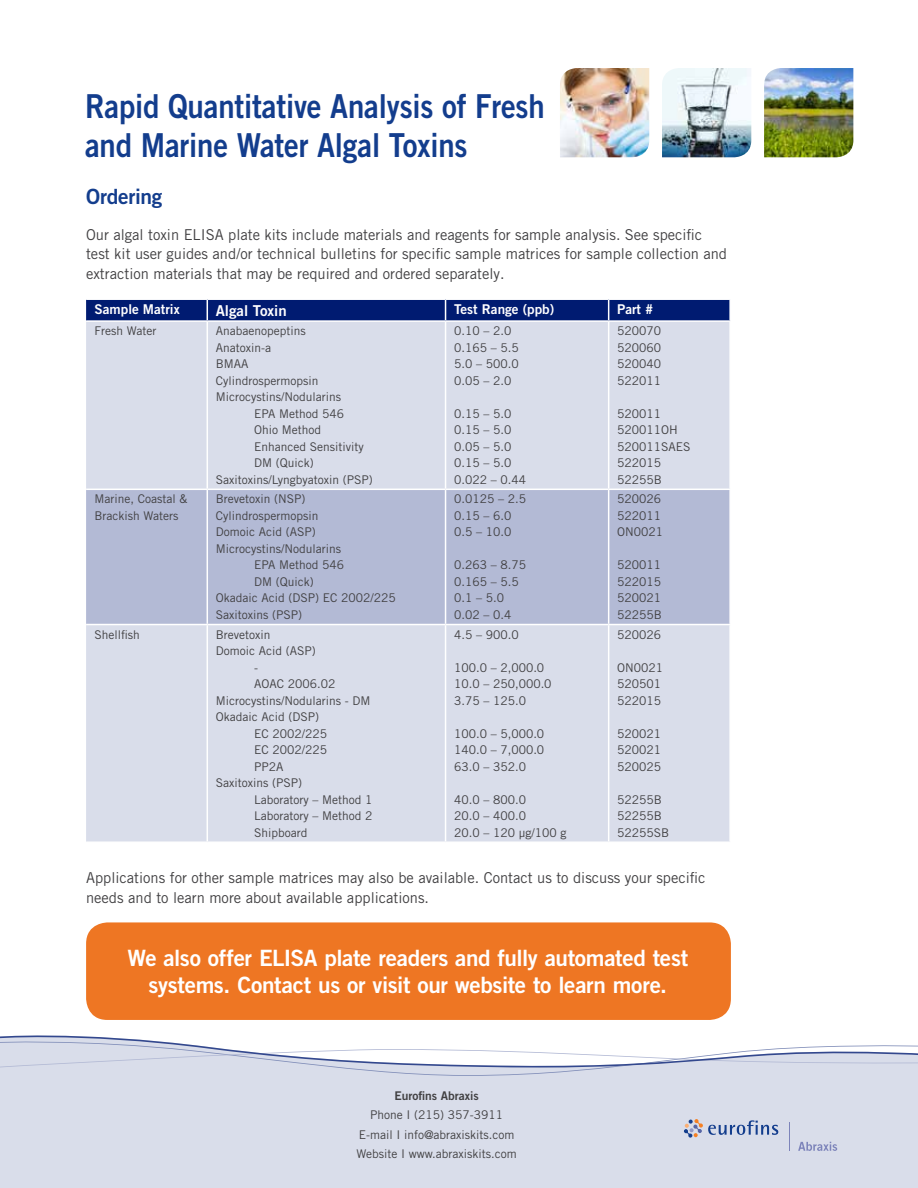
<style>
.page{position:relative;width:918px;height:1188px;background:#fff}
.page>*{position:absolute;margin:0;border:0;box-sizing:border-box;transform-origin:0 0}
.t1{font:33px/39px "Trade Gothic LT Pro Bd 2";letter-spacing:-.005em;color:#133d8d;scale:.89 1}
.t2{font:22.5px/27px "Trade Gothic LT Pro Bd 2";letter-spacing:-.015em;color:#fff;text-align:center}
.t3{font:21px "Trade Gothic LT Pro Bd 2";letter-spacing:-.015em;color:#133d8d}
.t4{font:15px/19.5px "Trade Gothic LT Pro";color:#414042}
.t5{font:15px "Trade Gothic LT Pro Bd 2";color:#fff}
.t6{font:13.5px "Trade Gothic LT Pro Bd 2";color:#fff}
.t7{font:12px/16.5px "Trade Gothic LT Pro";color:#414042}
.t8{font:12px "Trade Gothic LT Pro Bd 2";color:#414042}
</style>
<div class="page">
<div style="left:86px;top:322px;width:643px;height:519px;background:#d9ddea"></div>
<div style="left:86px;top:490px;width:643px;height:134px;background:#b3bad5"></div>
<div style="left:86px;top:299px;width:643px;height:21px;background:#001b71"></div>
<hr style="left:207px;top:322px;width:1px;height:167px;background:#fff">
<hr style="left:445px;top:322px;width:1px;height:167px;background:#fff">
<hr style="left:608px;top:322px;width:1px;height:167px;background:#fff">
<hr style="left:86px;top:489px;width:121px;height:1px;background:#fff">
<hr style="left:207px;top:489px;width:239px;height:1px;background:#fff">
<hr style="left:207px;top:490px;width:1px;height:134px;background:#fff">
<hr style="left:446px;top:489px;width:163px;height:1px;background:#fff">
<hr style="left:445px;top:490px;width:1px;height:134px;background:#fff">
<hr style="left:609px;top:489px;width:122px;height:1px;background:#fff">
<hr style="left:608px;top:490px;width:1px;height:134px;background:#fff">
<hr style="left:86px;top:624px;width:121px;height:1px;background:#fff">
<hr style="left:207px;top:624px;width:239px;height:1px;background:#fff">
<hr style="left:207px;top:625px;width:1px;height:216px;background:#fff">
<hr style="left:446px;top:624px;width:163px;height:1px;background:#fff">
<hr style="left:445px;top:625px;width:1px;height:216px;background:#fff">
<hr style="left:609px;top:624px;width:122px;height:1px;background:#fff">
<hr style="left:608px;top:625px;width:1px;height:216px;background:#fff">
<div style="left:86px;top:922px;width:645px;height:98px;background:#ee7623;border-radius:21px"></div>
<img style="left:764px;top:68px;width:89px;height:89px">
<img style="left:662px;top:68px;width:89px;height:89px">
<img style="left:560px;top:68px;width:89px;height:89px">
<div style="left:0;top:1076px;width:918px;height:112px;background:#d9ddea"></div>
<svg style="left:0;top:1036px;width:918px;height:40px"></svg>
<svg style="left:684px;top:1119px;width:94px;height:19px;background:#b2bad1"></svg>
<svg style="left:789px;top:1122px;width:1px;height:29px"></svg>
<svg style="left:798px;top:1142px;width:39px;height:9px"></svg>
<h1 class="t1" style="left:85px;top:86px;width:518px">Rapid Quantitative Analysis of Fresh and Marine Water Algal Toxins</h1>
<h3 class="t3" style="left:86px;top:183px;width:78px">Ordering</h3>
<p class="t4" style="left:86px;top:225px;width:642px">Our algal toxin ELISA plate kits include materials and reagents for sample analysis. See specific test kit user guides and/or technical bulletins for specific sample matrices for sample collection and extraction materials that may be required and ordered separately.</p>
<p class="t6" style="left:95px;top:301px;width:87px">Sample Matrix</p>
<p class="t5" style="left:216px;top:301px;width:72px">Algal Toxin</p>
<p class="t6" style="left:454px;top:301px;width:102px">Test Range (ppb)</p>
<p class="t6" style="left:617px;top:301px;width:38px">Part #</p>
<p class="t7" style="left:95px;top:323px;width:63px">Fresh Water</p>
<p class="t7" style="left:216px;top:323px;width:92px">Anabaenopeptins</p>
<p class="t7" style="left:216px;top:339px;width:57px">Anatoxin-a</p>
<p class="t7" style="left:216px;top:356px;width:34px">BMAA</p>
<p class="t7" style="left:216px;top:372px;width:104px">Cylindrospermopsin</p>
<p class="t7" style="left:216px;top:389px;width:127px">Microcystins/Nodularins</p>
<p class="t7" style="left:254px;top:405px;width:91px">EPA Method 546</p>
<p class="t7" style="left:254px;top:422px;width:69px">Ohio Method</p>
<p class="t7" style="left:254px;top:438px;width:111px">Enhanced Sensitivity</p>
<p class="t7" style="left:254px;top:455px;width:61px">DM (Quick)</p>
<p class="t7" style="left:216px;top:471px;width:158px">Saxitoxins/Lyngbyatoxin (PSP)</p>
<p class="t7" style="left:454px;top:323px;width:66px">0.10 – 2.0<br>0.165 – 5.5<br>5.0 – 500.0<br>0.05 – 2.0</p>
<p class="t7" style="left:454px;top:405px;width:73px">0.15 – 5.0<br>0.15 – 5.0<br>0.05 – 5.0<br>0.15 – 5.0<br>0.022 – 0.44</p>
<p class="t7" style="left:617px;top:323px;width:45px;text-align:justify">520070<br>520060<br>520040<br>522011</p>
<p class="t7" style="left:617px;top:405px;width:75px">520011<br>520011OH<br>520011SAES<br>522015<br>52255B</p>
<p class="t7" style="left:95px;top:491px;width:94px">Marine, Coastal &amp;<br>Brackish Waters</p>
<p class="t7" style="left:216px;top:491px;width:91px">Brevetoxin (NSP)</p>
<p class="t7" style="left:216px;top:507px;width:104px">Cylindrospermopsin</p>
<p class="t7" style="left:216px;top:524px;width:101px">Domoic Acid (ASP)</p>
<p class="t7" style="left:216px;top:540px;width:127px">Microcystins/Nodularins</p>
<p class="t7" style="left:254px;top:557px;width:91px">EPA Method 546</p>
<p class="t7" style="left:254px;top:573px;width:61px">DM (Quick)</p>
<p class="t7" style="left:216px;top:590px;width:181px">Okadaic Acid (DSP) EC 2002/225</p>
<p class="t7" style="left:216px;top:606px;width:88px">Saxitoxins (PSP)</p>
<p class="t7" style="left:95px;top:626px;width:47px">Shellfish</p>
<p class="t7" style="left:216px;top:626px;width:56px">Brevetoxin</p>
<p class="t7" style="left:216px;top:643px;width:101px">Domoic Acid (ASP)</p>
<p class="t7" style="left:254px;top:659px;width:5px">-</p>
<p class="t7" style="left:254px;top:676px;width:83px">AOAC 2006.02</p>
<p class="t7" style="left:216px;top:692px;width:156px">Microcystins/Nodularins - DM</p>
<p class="t7" style="left:216px;top:709px;width:105px">Okadaic Acid (DSP)</p>
<p class="t7" style="left:254px;top:725px;width:74px">EC 2002/225</p>
<p class="t7" style="left:254px;top:742px;width:74px">EC 2002/225</p>
<p class="t7" style="left:254px;top:758px;width:31px">PP2A</p>
<p class="t7" style="left:216px;top:775px;width:88px">Saxitoxins (PSP)</p>
<p class="t7" style="left:254px;top:791px;width:120px">Laboratory – Method 1</p>
<p class="t7" style="left:254px;top:808px;width:120px">Laboratory – Method 2</p>
<p class="t7" style="left:254px;top:824px;width:55px">Shipboard</p>
<p class="t7" style="left:454px;top:491px;width:73px">0.0125 – 2.5<br>0.15 – 6.0<br>0.5 – 10.0</p>
<p class="t7" style="left:454px;top:557px;width:73px">0.263 – 8.75<br>0.165 – 5.5<br>0.1 – 5.0<br>0.02 – 0.4</p>
<p class="t7" style="left:454px;top:626px;width:66px">4.5 – 900.0</p>
<p class="t7" style="left:454px;top:659px;width:99px">100.0 – 2,000.0<br>10.0 – 250,000.0<br>3.75 – 125.0</p>
<p class="t7" style="left:454px;top:725px;width:92px;text-align:justify">100.0 – 5,000.0<br>140.0 – 7,000.0<br>63.0 – 352.0</p>
<p class="t7" style="left:454px;top:791px;width:114px">40.0 – 800.0<br>20.0 – 400.0<br>20.0 – 120 µg/100 g</p>
<p class="t7" style="left:617px;top:491px;width:47px">520026<br>522011<br>ON0021</p>
<p class="t7" style="left:617px;top:557px;width:46px;text-align:justify">520011<br>522015<br>520021<br>52255B</p>
<p class="t7" style="left:617px;top:626px;width:45px">520026</p>
<p class="t7" style="left:617px;top:659px;width:47px">ON0021<br>520501<br>522015</p>
<p class="t7" style="left:617px;top:725px;width:45px;text-align:justify">520021<br>520021<br>520025</p>
<p class="t7" style="left:617px;top:791px;width:53px">52255B<br>52255B<br>52255SB</p>
<p class="t4" style="left:86px;top:868px;width:621px">Applications for other sample matrices may also be available. Contact us to discuss your specific needs and to learn more about available applications.</p>
<h2 class="t2" style="left:127px;top:944px;width:562px">We also offer ELISA plate readers and fully automated test systems. Contact us or visit our website to learn more.</h2>
<p class="t8" style="left:395px;top:1088px;width:86px">Eurofins Abraxis</p>
<p class="t7" style="left:357px;top:1105px;width:162px;line-height:19.5px;text-align:center">Phone I (215) 357-3911<br>E-mail I info@abraxiskits.com<br>Website I www.abraxiskits.com</p>
</div>
